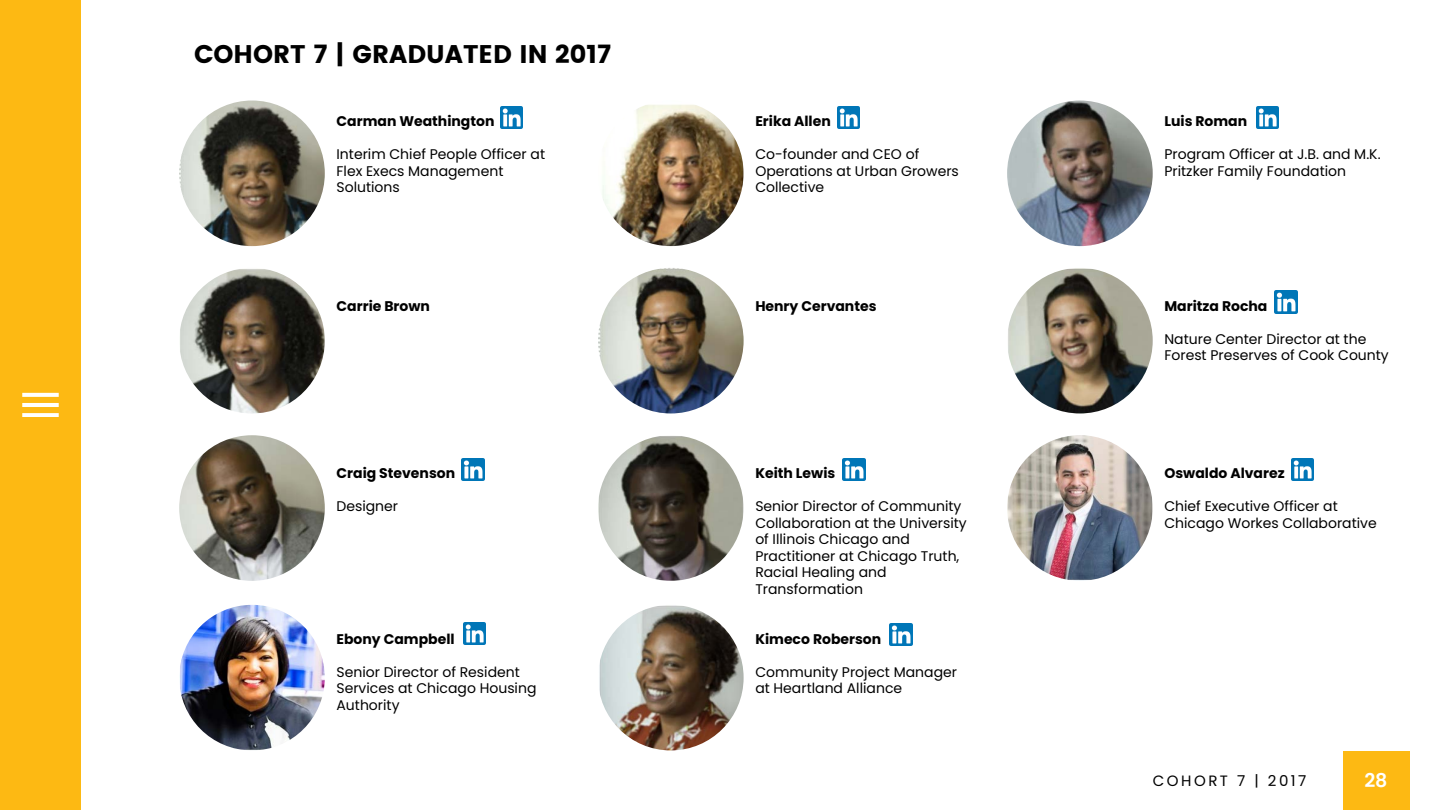
<style>
.page{position:relative;width:1440px;height:810px;background:#fff}
.page>*{position:absolute;margin:0;border:0;box-sizing:border-box;transform-origin:0 0}
.t1{font:25.5px "Poppins";color:#000}
.t2{font:600 19px "Poppins";color:#fff}
.t3{font:15px "Poppins";letter-spacing:.17em;color:#000}
.t4{font:14px/16.5px "Poppins";color:#000}
.t5{font:700 14px "Poppins";color:#000}
</style>
<div class="page">
<div style="left:0;top:0;width:81px;height:810px;background:#fdb913"></div>
<div style="left:1343px;top:752px;width:67px;height:58px;background:#fdb913"></div>
<img style="left:1007px;top:101px;width:146px;height:145px;border-radius:50%">
<img style="left:1007px;top:268px;width:146px;height:145px;border-radius:50%">
<img style="left:1007px;top:435px;width:146px;height:146px;border-radius:50%">
<img style="left:1256px;top:106px;width:23px;height:23px">
<img style="left:1275px;top:291px;width:22px;height:22px">
<img style="left:1291px;top:458px;width:23px;height:23px">
<img style="left:598px;top:101px;width:146px;height:145px;border-radius:50%">
<img style="left:598px;top:268px;width:146px;height:145px;border-radius:50%">
<img style="left:598px;top:435px;width:146px;height:146px;border-radius:50%">
<img style="left:598px;top:605px;width:146px;height:145px;border-radius:50%">
<img style="left:837px;top:106px;width:23px;height:23px">
<img style="left:843px;top:458px;width:22px;height:23px">
<img style="left:890px;top:623px;width:22px;height:23px">
<img style="left:179px;top:101px;width:146px;height:145px;border-radius:50%">
<img style="left:179px;top:268px;width:146px;height:145px;border-radius:50%">
<img style="left:179px;top:435px;width:146px;height:146px;border-radius:50%">
<img style="left:179px;top:605px;width:146px;height:145px;border-radius:50%">
<img style="left:500px;top:106px;width:23px;height:23px">
<img style="left:462px;top:458px;width:22px;height:23px">
<img style="left:463px;top:622px;width:23px;height:23px">
<svg style="left:22px;top:393px;width:37px;height:24px"></svg>
<p class="t1" style="left:194px;top:39px;width:419px">COHORT 7 | GRADUATED IN 2017</p>
<p class="t5" style="left:337px;top:112px;width:159px">Carman Weathington</p>
<p class="t4" style="left:337px;top:146px;width:210px">Interim Chief People Officer at<br>Flex Execs Management<br>Solutions</p>
<p class="t5" style="left:337px;top:296px;width:95px">Carrie Brown</p>
<h3 class="t5" style="left:337px;top:463px;width:120px">Craig Stevenson</h3>
<p class="t4" style="left:337px;top:498px;width:63px">Designer</p>
<p class="t5" style="left:337px;top:629px;width:120px">Ebony Campbell</p>
<h3 class="t4" style="left:337px;top:664px;width:201px">Senior Director of Resident<br>Services at Chicago Housing<br>Authority</h3>
<p class="t5" style="left:755px;top:112px;width:77px">Erika Allen</p>
<h3 class="t4" style="left:755px;top:146px;width:205px">Co-founder and CEO of<br>Operations at Urban Growers<br>Collective</h3>
<p class="t5" style="left:755px;top:296px;width:123px">Henry Cervantes</p>
<p class="t5" style="left:755px;top:463px;width:81px">Keith Lewis</p>
<h3 class="t4" style="left:755px;top:498px;width:213px">Senior Director of Community<br>Collaboration at the University of Illinois Chicago and<br>Practitioner at Chicago Truth,<br>Racial Healing and<br>Transformation</h3>
<p class="t5" style="left:755px;top:629px;width:127px">Kimeco Roberson</p>
<p class="t4" style="left:755px;top:664px;width:203px">Community Project Manager at Heartland Alliance</p>
<p class="t5" style="left:1164px;top:112px;width:84px">Luis Roman</p>
<p class="t4" style="left:1164px;top:146px;width:218px">Program Officer at J.B. and M.K.<br>Pritzker Family Foundation</p>
<h3 class="t5" style="left:1164px;top:296px;width:105px">Maritza Rocha</h3>
<p class="t4" style="left:1164px;top:331px;width:226px">Nature Center Director at the<br>Forest Preserves of Cook County</p>
<p class="t5" style="left:1164px;top:463px;width:122px">Oswaldo Alvarez</p>
<h3 class="t4" style="left:1164px;top:498px;width:214px">Chief Executive Officer at<br>Chicago Workes Collaborative</h3>
<h2 class="t3" style="left:1153px;top:770px;width:155px">COHORT 7 | 2017</h2>
<p class="t2" style="left:1364px;top:767px;width:25px">28</p>
</div>
